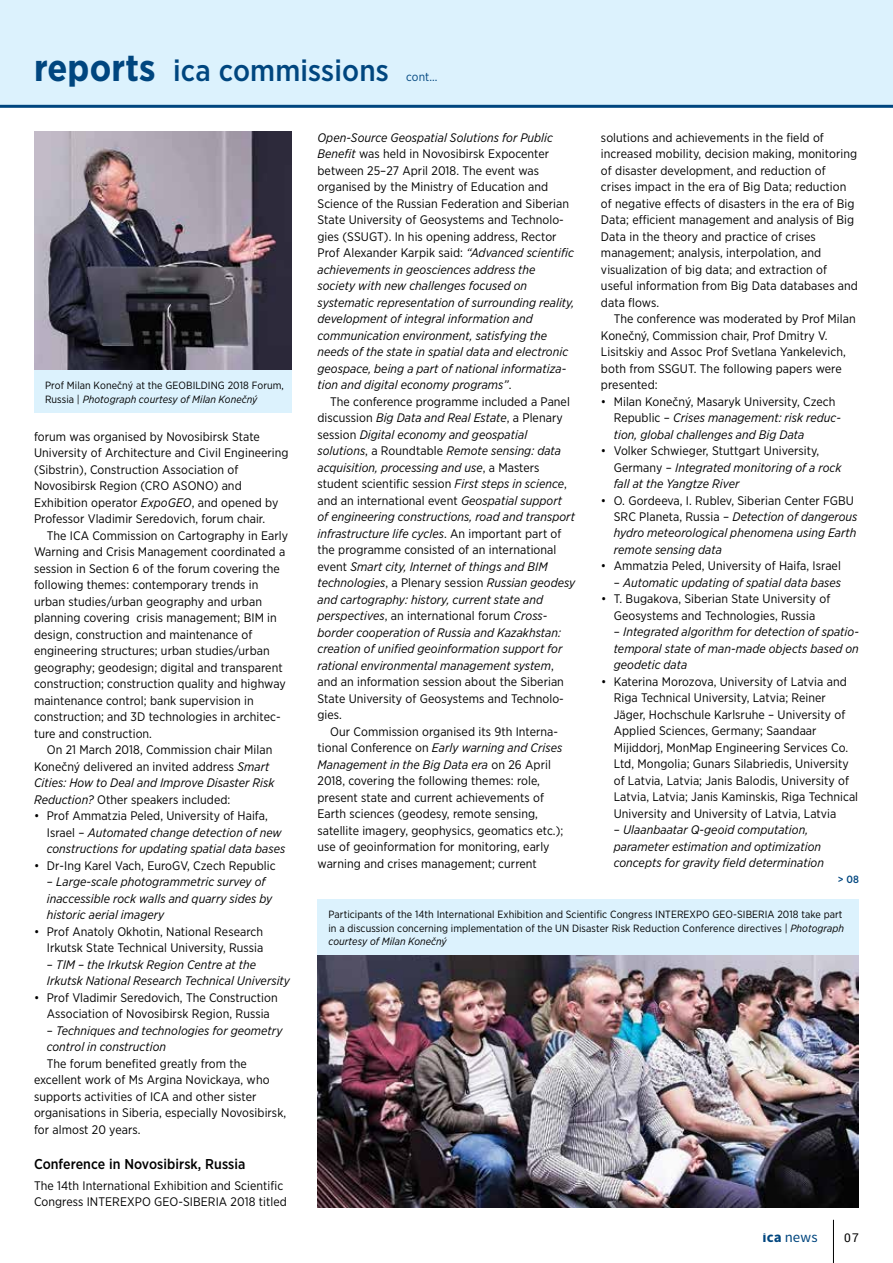
<style>
.page{position:relative;width:893px;height:1263px;background:#fff}
.page>*{position:absolute;margin:0;border:0;box-sizing:border-box;transform-origin:0 0}
.t1{font:500 30px "Gotham Narrow";letter-spacing:.005em;color:#00467f}
.t2{font:14.7px "Source Sans Pro";color:#00467f}
.t3{font:500 14.25px "Gotham Narrow";letter-spacing:.005em;color:#000}
.t4{font:12.3px/16.5px "Gotham Narrow";letter-spacing:.005em;color:#000}
.t5{font:italic 12.3px/16.5px "Gotham Narrow";letter-spacing:.005em;color:#000}
.t6{font:12px "Gotham Narrow";color:#00467f}
.t7{font:12px "Roboto";color:#000}
.t8{font:10.5px/13.5px "Gotham Narrow";letter-spacing:.005em;color:#000}
.t9{font:500 10.5px "Gotham Narrow";color:#00467f}
.s1{font-weight:700;font-size:37.5px}
.s2{font-style:italic}
.s3{font-style:normal}
.s4{font-weight:700}
</style>
<div class="page">
<hr style="left:833px;top:1220px;width:1px;height:43px;background:#000">
<div style="left:0;top:0;width:893px;height:106px;background:#dcf2fd"></div>
<hr style="left:0;top:105px;width:893px;height:3px;background:#00467f">
<img style="left:34px;top:132px;width:258px;height:238px">
<div style="left:34px;top:370px;width:258px;height:43px;background:#dcf2fd"></div>
<img style="left:317px;top:954px;width:542px;height:254px">
<div style="left:317px;top:899px;width:542px;height:55px;background:#dcf2fd"></div>
<h1 class="t1" style="left:34px;top:51px;width:356px"><span class="s1">reports</span> ica commissions</h1>
<p class="t6" style="left:406px;top:69px;width:33px">cont...</p>
<p class="t8" style="left:45px;top:378px;width:240px">Prof Milan Konečný at the GEOBILDING 2018 Forum,<br>Russia | <span class="s2">Photograph courtesy of Milan Konečný</span></p>
<p class="t4" style="left:34px;top:428px;width:256px">forum was organised by Novosibirsk State University of Architecture and Civil Engineering (Sibstrin), Construction Association of Novosibirsk Region (CRO ASONO) and Exhibition operator <span class="s2">ExpoGEO</span>, and opened by Professor Vladimir Seredovich, forum chair.</p>
<p class="t4" style="left:34px;top:527px;width:256px;text-indent:13px">The ICA Commission on Cartography in Early Warning and Crisis Management coordinated a session in Section 6 of the forum covering the following themes: contemporary trends in urban studies/urban geography and urban planning covering crisis management; BIM in design, construction and maintenance of engineering structures; urban studies/urban geography; geodesign; digital and transparent construction; construction quality and highway maintenance control; bank supervision in construction; and 3D technologies in architec&shy;ture and construction.</p>
<p class="t4" style="left:34px;top:741px;width:242px;text-indent:13px">On 21 March 2018, Commission chair Milan Konečný delivered an invited address <span class="s2">Smart Cities: How to Deal and Improve Disaster Risk Reduction?</span> Other speakers included:</p>
<p class="t5" style="left:47px;top:807px;width:240px;text-indent:-13px"><span class="s3">• Prof Ammatzia Peled, University of Haifa,<br>Israel –</span> Automated change detection of new constructions for updating spatial data bases</p>
<p class="t4" style="left:34px;top:857px;width:243px">• Dr-Ing Karel Vach, EuroGV, Czech Republic</p>
<p class="t5" style="left:47px;top:873px;width:227px"><span class="s3">–</span> Large-scale photogrammetric survey of inaccessible rock walls and quarry sides by historic aerial imagery</p>
<p class="t4" style="left:34px;top:923px;width:231px;text-align:right">• Prof Anatoly Okhotin, National Research<br>Irkutsk State Technical University, Russia</p>
<p class="t5" style="left:47px;top:956px;width:245px"><span class="s3">–</span> TIM – the Irkutsk Region Centre at the<br>Irkutsk National Research Technical University</p>
<p class="t4" style="left:34px;top:989px;width:245px;text-align:center">• Prof Vladimir Seredovich, The Construction<br>Association of Novosibirsk Region, Russia</p>
<p class="t5" style="left:47px;top:1022px;width:237px"><span class="s3">–</span> Techniques and technologies for geometry control in construction</p>
<p class="t4" style="left:34px;top:1055px;width:254px;text-indent:13px">The forum benefited greatly from the excellent work of Ms Argina Novickaya, who supports activities of ICA and other sister organisations in Siberia, especially Novosibirsk, for almost 20 years.</p>
<p class="t3" style="left:34px;top:1155px;width:213px">Conference in Novosibirsk, Russia</p>
<p class="t4" style="left:34px;top:1177px;width:254px">The 14th International Exhibition and Scientific<br>Congress INTEREXPO GEO-SIBERIA 2018 titled</p>
<p class="t4" style="left:601px;top:129px;width:259px">solutions and achievements in the field of increased mobility, decision making, monitoring of disaster development, and reduction of crises impact in the era of Big Data; reduction of negative effects of disasters in the era of Big Data; efficient management and analysis of Big Data in the theory and practice of crises management; analysis, interpolation, and visualization of big data; and extraction of useful information from Big Data databases and data flows.</p>
<p class="t4" style="left:601px;top:310px;width:256px;text-indent:13px">The conference was moderated by Prof Milan Konečný, Commission chair, Prof Dmitry V.<br>Lisitskiy and Assoc Prof Svetlana Yankelevich, both from SSGUT. The following papers were presented:</p>
<p class="t5" style="left:614px;top:393px;width:229px;text-indent:-13px"><span class="s3">• Milan Konečný, Masaryk University, Czech<br>Republic –</span> Crises management: risk reduc&shy;tion, global challenges and Big Data</p>
<p class="t5" style="left:614px;top:442px;width:229px;text-indent:-13px"><span class="s3">• Volker Schwieger, Stuttgart University,<br>Germany –</span> Integrated monitoring of a rock fall at the Yangtze River</p>
<p class="t5" style="left:614px;top:492px;width:245px;text-indent:-13px"><span class="s3">• O. Gordeeva, I. Rublev, Siberian Center FGBU SRC Planeta, Russia –</span> Detection of dangerous hydro meteorological phenomena using Earth remote sensing data</p>
<p class="t4" style="left:601px;top:558px;width:241px">• Ammatzia Peled, University of Haifa, Israel</p>
<p class="t5" style="left:614px;top:574px;width:229px"><span class="s3">–</span> Automatic updating of spatial data bases</p>
<p class="t4" style="left:601px;top:591px;width:231px;text-align:center">• T. Bugakova, Siberian State University of<br>Geosystems and Technologies, Russia</p>
<p class="t5" style="left:614px;top:624px;width:247px;text-align:justify"><span class="s3">–</span> Integrated algorithm for detection of spatio&shy;temporal state of man-made objects based on geodetic data</p>
<p class="t4" style="left:614px;top:673px;width:246px;text-indent:-13px">• Katerina Morozova, University of Latvia and Riga Technical University, Latvia; Reiner Jäger, Hochschule Karlsruhe – University of Applied Sciences, Germany; Saandaar Mijiddorj, MonMap Engineering Services Co.<br>Ltd, Mongolia; Gunars Silabriedis, University of Latvia, Latvia; Janis Balodis, University of Latvia, Latvia; Janis Kaminskis, Riga Technical University and University of Latvia, Latvia</p>
<p class="t5" style="left:614px;top:822px;width:212px"><span class="s3">–</span> Ulaanbaatar Q-geoid computation, parameter estimation and optimization concepts for gravity field determination</p>
<p class="t9" style="left:838px;top:873px;width:23px">&gt; 08</p>
<p class="t8" style="left:328px;top:908px;width:517px">Participants of the 14th International Exhibition and Scientific Congress INTEREXPO GEO-SIBERIA 2018 take part in a discussion concerning implementation of the UN Disaster Risk Reduction Conference directives | <span class="s2">Photograph courtesy of Milan Konečný</span></p>
<p class="t5" style="left:317px;top:129px;width:258px">Open-Source Geospatial Solutions for Public Benefit <span class="s3">was held in Novosibirsk Expocenter between 25–27 April 2018. The event was organised by the Ministry of Education and Science of the Russian Federation and Siberian State University of Geosystems and Technolo&shy;gies (SSUGT). In his opening address, Rector Prof Alexander Karpik said:</span> “Advanced scientific achievements in geosciences address the society with new challenges focused on systematic representation of surrounding reality, development of integral information and communication environment, satisfying the needs of the state in spatial data and electronic geospace, being a part of national informatiza&shy;tion and digital economy programs”<span class="s3">.</span></p>
<p class="t5" style="left:317px;top:393px;width:259px;text-indent:13px"><span class="s3">The conference programme included a Panel discussion</span> Big Data and Real Estate<span class="s3">, a Plenary session</span> Digital economy and geospatial solutions<span class="s3">, a Roundtable</span> Remote sensing: data acquisition, processing and use<span class="s3">, a Masters student scientific session</span> First steps in science<span class="s3">, and an international event</span> Geospatial support of engineering constructions, road and transport infrastructure life cycles<span class="s3">. An important part of the programme consisted of an international event</span> Smart city, Internet of things and BIM technologies<span class="s3">, a Plenary session</span> Russian geodesy and cartography: history, current state and perspectives<span class="s3">, an international forum</span> Cross&shy;border cooperation of Russia and Kazakhstan: creation of unified geoinformation support for rational environmental management system<span class="s3">, and an information session about the Siberian State University of Geosystems and Technolo&shy;gies.</span></p>
<p class="t4" style="left:317px;top:723px;width:247px;text-indent:13px">Our Commission organised its 9th Interna&shy;tional Conference on <span class="s2">Early warning and Crises Management in the Big Data era</span> on 26 April 2018, covering the following themes: role, present state and current achievements of Earth sciences (geodesy, remote sensing, satellite imagery, geophysics, geomatics etc.); use of geoinformation for monitoring, early warning and crises management; current</p>
<p class="t2" style="left:762px;top:1228px;width:57px"><span class="s4">ica</span> news</p>
<p class="t7" style="left:844px;top:1229px;width:16px">07</p>
</div>
